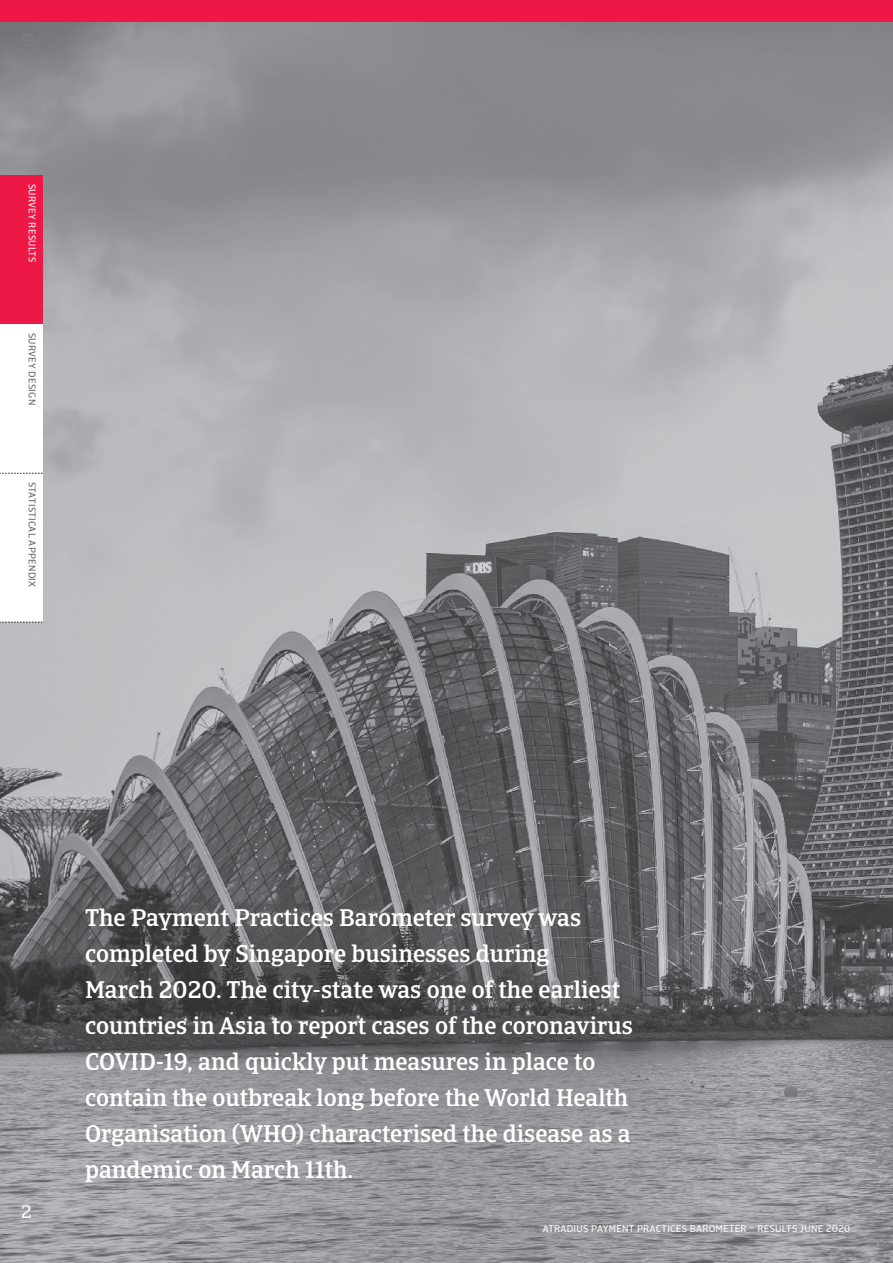
<style>
.page{position:relative;width:893px;height:1263px;background:#fff}
.page>*{position:absolute;margin:0;border:0;box-sizing:border-box;transform-origin:0 0}
.headline_h2{font:500 24px/36px "Catalana";color:#fff}
.t1{font:18px "Catalana";color:#fff}
.fusszeile{font:9.75px "Catalana Sans";letter-spacing:.03em;color:#fff}
.t2{font:9.75px "Catalana Sans";letter-spacing:.03em;color:#636366}
</style>
<div class="page">
<img style="left:0;top:21px;width:893px;height:1242px">
<div style="left:0;top:0;width:893px;height:21px;background:#ed1845"></div>
<svg style="left:17px;top:34px;width:21px;height:19px"></svg>
<div style="left:0;top:175px;width:43px;height:149px;background:#ed1845"></div>
<div style="left:0;top:473px;width:43px;height:149px;background:#fff"></div>
<div style="left:0;top:324px;width:43px;height:149px;background:#fff"></div>
<svg style="left:0;top:473px;width:43px;height:1px"></svg>
<svg style="left:0;top:622px;width:43px;height:1px"></svg>
<p class="fusszeile" style="left:38px;top:184px;width:80px;rotate:90deg">SURVEY RESULTS</p>
<p class="t2" style="left:38px;top:333px;width:74px;rotate:90deg">SURVEY DESIGN</p>
<p class="t2" style="left:38px;top:482px;width:107px;rotate:90deg">STATISTICAL APPENDIX</p>
<p class="t1" style="left:21px;top:1201px;width:12px">2</p>
<p class="headline_h2" style="left:85px;top:900px;width:549px">The Payment Practices Barometer survey was completed by Singapore businesses during<br>March 2020. The city-state was one of the earliest countries in Asia to report cases of the coronavirus COVID-19, and quickly put measures in place to contain the outbreak long before the World Health Organisation (WHO) characterised the disease as a pandemic on March 11th.</p>
<p class="fusszeile" style="left:543px;top:1223px;width:309px">ATRADIUS PAYMENT PRACTICES BAROMETER – RESULTS JUNE 2020</p>
</div>
